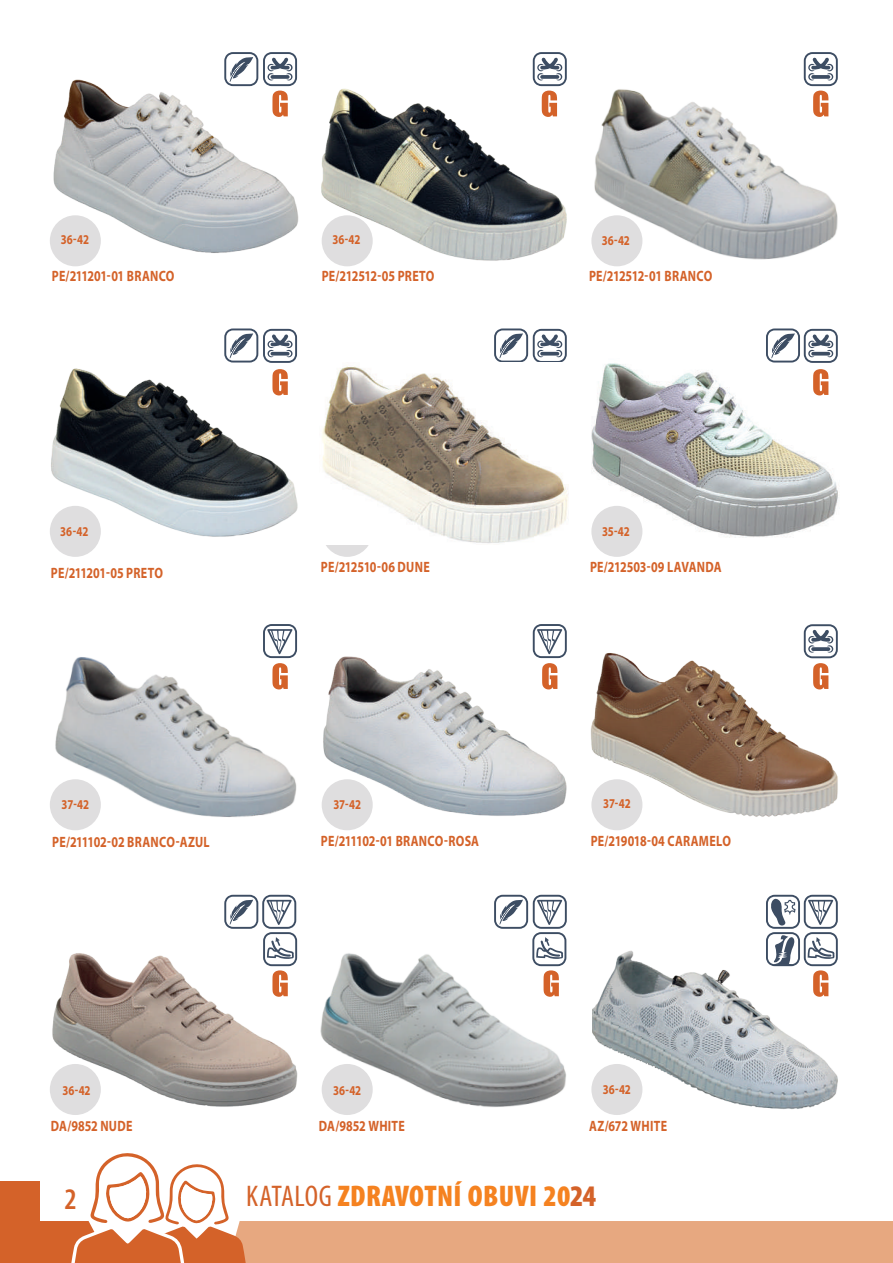
<style>
.page{position:relative;width:893px;height:1263px;background:#fff}
.page>*{position:absolute;margin:0;border:0;box-sizing:border-box;transform-origin:0 0}
.t1{font:30px "Myriad Variable Concept";letter-spacing:.01em;color:#f58220}
.t2{font:600 condensed 30px "Myriad Pro";color:#d46229}
.t3{font:700 15px "Myriad Pro";letter-spacing:.01em;color:#d46229;scale:.8 1}
.t4{font:700 13.5px "Myriad Pro";letter-spacing:-.005em;color:#d46229;scale:.8 1}
.s1{color:#d46229}
</style>
<div class="page">
<svg style="left:0;top:1153px;width:893px;height:110px"></svg>
<img style="left:320px;top:953px;width:246px;height:161px">
<img style="left:592px;top:950px;width:246px;height:165px">
<img style="left:50px;top:947px;width:248px;height:167px">
<img style="left:323px;top:649px;width:244px;height:178px">
<img style="left:591px;top:645px;width:247px;height:181px">
<img style="left:52px;top:648px;width:246px;height:182px">
<img style="left:591px;top:363px;width:247px;height:178px">
<img style="left:50px;top:368px;width:248px;height:173px">
<img style="left:321px;top:88px;width:246px;height:177px">
<img style="left:594px;top:89px;width:244px;height:177px">
<img style="left:51px;top:74px;width:248px;height:183px">
<div style="left:50px;top:215px;width:51px;height:51px;background:#dfdedf;border-radius:50%"></div>
<div style="left:322px;top:215px;width:51px;height:51px;background:#dfdedf;border-radius:50%"></div>
<div style="left:591px;top:215px;width:51px;height:51px;background:#dfdedf;border-radius:50%"></div>
<div style="left:50px;top:506px;width:51px;height:51px;background:#dfdedf;border-radius:50%"></div>
<div style="left:322px;top:506px;width:51px;height:51px;background:#dfdedf;border-radius:50%"></div>
<div style="left:591px;top:506px;width:51px;height:51px;background:#dfdedf;border-radius:50%"></div>
<div style="left:50px;top:779px;width:51px;height:51px;background:#dfdedf;border-radius:50%"></div>
<div style="left:322px;top:779px;width:51px;height:51px;background:#dfdedf;border-radius:50%"></div>
<div style="left:591px;top:779px;width:51px;height:51px;background:#dfdedf;border-radius:50%"></div>
<div style="left:50px;top:1064px;width:51px;height:51px;background:#dfdedf;border-radius:50%"></div>
<div style="left:322px;top:1064px;width:51px;height:51px;background:#dfdedf;border-radius:50%"></div>
<div style="left:591px;top:1064px;width:51px;height:51px;background:#dfdedf;border-radius:50%"></div>
<svg style="left:766px;top:328px;width:72px;height:35px"></svg>
<svg style="left:494px;top:328px;width:73px;height:34px"></svg>
<svg style="left:224px;top:328px;width:73px;height:35px"></svg>
<svg style="left:813px;top:369px;width:15px;height:26px"></svg>
<svg style="left:804px;top:52px;width:34px;height:65px"></svg>
<svg style="left:533px;top:52px;width:34px;height:65px"></svg>
<svg style="left:224px;top:52px;width:73px;height:65px"></svg>
<svg style="left:272px;top:369px;width:16px;height:26px"></svg>
<svg style="left:804px;top:624px;width:34px;height:65px"></svg>
<svg style="left:533px;top:624px;width:34px;height:65px"></svg>
<svg style="left:263px;top:624px;width:34px;height:65px"></svg>
<svg style="left:224px;top:895px;width:73px;height:102px"></svg>
<svg style="left:494px;top:895px;width:73px;height:102px"></svg>
<svg style="left:766px;top:895px;width:72px;height:102px"></svg>
<img style="left:322px;top:366px;width:246px;height:178px">
<p class="t4" style="left:61px;top:230px;width:37px">36-42</p>
<p class="t4" style="left:332px;top:230px;width:37px">36-42</p>
<p class="t4" style="left:602px;top:231px;width:37px">36-42</p>
<p class="t3" style="left:52px;top:266px;width:155px">PE/211201-01 BRANCO</p>
<p class="t3" style="left:322px;top:266px;width:142px">PE/212512-05 PRETO</p>
<p class="t3" style="left:589px;top:266px;width:156px">PE/212512-01 BRANCO</p>
<p class="t4" style="left:60px;top:523px;width:37px">36-42</p>
<p class="t3" style="left:51px;top:563px;width:142px">PE/211201-05 PRETO</p>
<p class="t3" style="left:321px;top:557px;width:138px">PE/212510-06 DUNE</p>
<p class="t4" style="left:602px;top:523px;width:36px">35-42</p>
<p class="t3" style="left:590px;top:557px;width:166px">PE/212503-09 LAVANDA</p>
<p class="t4" style="left:62px;top:796px;width:36px">37-42</p>
<p class="t4" style="left:333px;top:795px;width:36px">37-42</p>
<p class="t4" style="left:603px;top:795px;width:36px">37-42</p>
<p class="t3" style="left:52px;top:832px;width:198px">PE/211102-02 BRANCO-AZUL</p>
<p class="t3" style="left:321px;top:831px;width:199px">PE/211102-01 BRANCO-ROSA</p>
<p class="t3" style="left:591px;top:831px;width:177px">PE/219018-04 CARAMELO</p>
<p class="t4" style="left:62px;top:1082px;width:37px">36-42</p>
<p class="t4" style="left:333px;top:1082px;width:37px">36-42</p>
<p class="t4" style="left:603px;top:1081px;width:37px">36-42</p>
<p class="t3" style="left:51px;top:1116px;width:104px">DA/9852 NUDE</p>
<p class="t3" style="left:319px;top:1116px;width:109px">DA/9852 WHITE</p>
<p class="t3" style="left:589px;top:1116px;width:99px">AZ/672 WHITE</p>
<h1 class="t2" style="left:64px;top:1180px;width:14px">2</h1>
<h1 class="t1" style="left:246px;top:1178px;width:352px"><span class="s1">KATALOG</span> ZDRAVOTNÍ OBUVI 20<span class="s1">24</span></h1>
</div>
